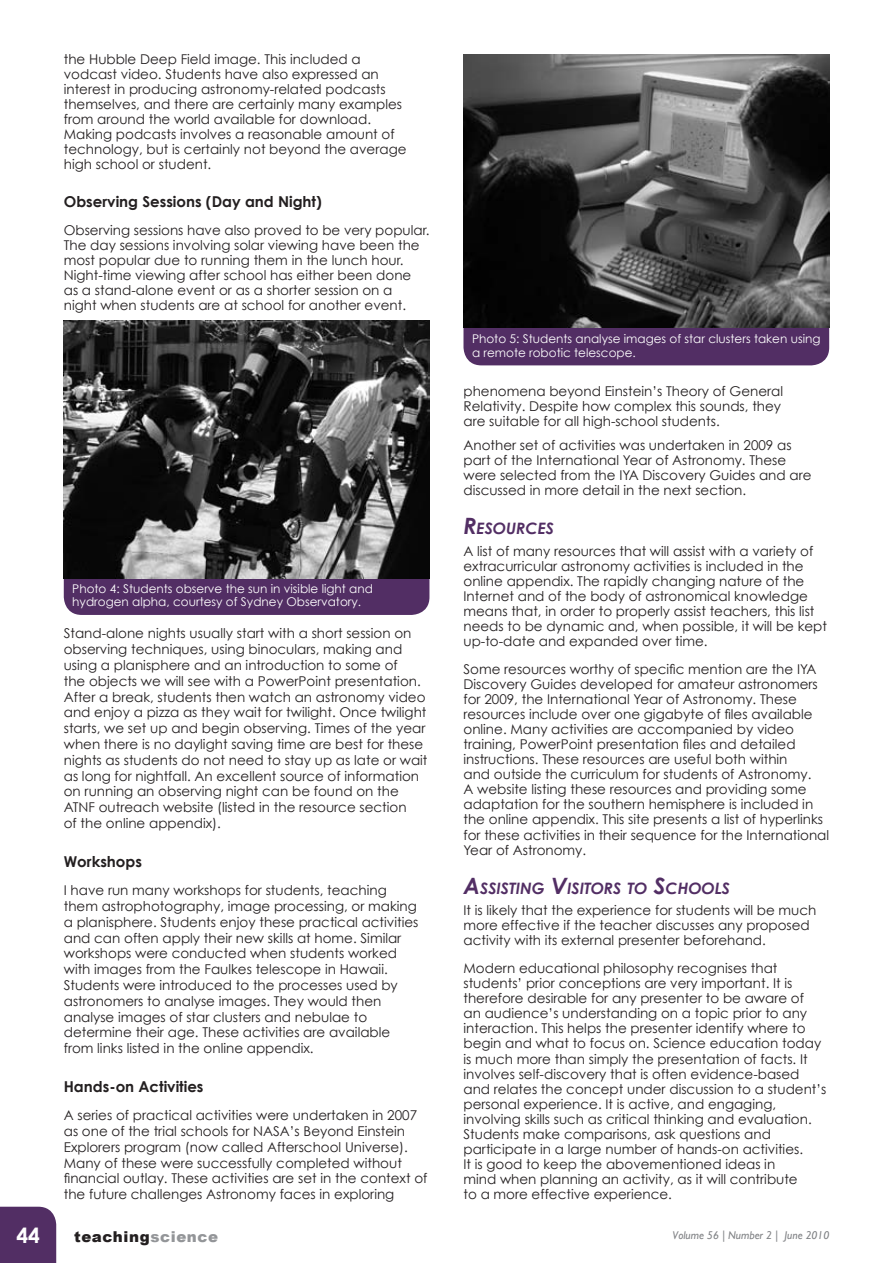
<style>
.page{position:relative;width:893px;height:1263px;background:#fff}
.page>*{position:absolute;margin:0;border:0;box-sizing:border-box;transform-origin:0 0}
.t1{font:700 21px "Century Gothic";color:#fff}
.Sub_Heading{font:italic 700 15.75px "Century Gothic";color:#522e64}
.Sub_Sub_Heading{font:700 15px "Century Gothic";color:#231f20}
.t2{font:900 15px "Arial";letter-spacing:.04em;color:#231f20}
.Body{font:13.5px/15px "Century Gothic";color:#231f20}
.t3{font:12px/13.5px "Century Gothic";color:#fff}
.t4{font:italic 11.25px "Gill Sans";color:#808285}
.s1{font-size:22.5px}
.s2{color:#939598}
</style>
<div class="page">
<div style="left:0;top:1207px;width:56px;height:56px;background:#522e64"></div>
<div style="left:463px;top:304px;width:366px;height:61px;background:#522e64;border-radius:18px"></div>
<div style="left:64px;top:554px;width:365px;height:61px;background:#522e64;border-radius:18px"></div>
<img style="left:463px;top:54px;width:366px;height:274px">
<img style="left:64px;top:320px;width:365px;height:258px">
<p class="Body" style="left:64px;top:52px;width:344px">the Hubble Deep Field image. This included a vodcast video. Students have also expressed an interest in producing astronomy-related podcasts themselves, and there are certainly many examples from around the world available for download.<br>Making podcasts involves a reasonable amount of technology, but is certainly not beyond the average high school or student.</p>
<p class="Sub_Sub_Heading" style="left:64px;top:192px;width:259px">Observing Sessions (Day and Night)</p>
<p class="Body" style="left:64px;top:222px;width:367px">Observing sessions have also proved to be very popular.<br>The day sessions involving solar viewing have been the most popular due to running them in the lunch hour.<br>Night-time viewing after school has either been done<br>as a stand-alone event or as a shorter session on a<br>night when students are at school for another event.</p>
<p class="t3" style="left:72px;top:582px;width:302px">Photo 4: Students observe the sun in visible light and hydrogen alpha, courtesy of Sydney Observatory.</p>
<p class="Body" style="left:64px;top:625px;width:365px;line-height:15.8px">Stand-alone nights usually start with a short session on observing techniques, using binoculars, making and using a planisphere and an introduction to some of<br>the objects we will see with a PowerPoint presentation.<br>After a break, students then watch an astronomy video and enjoy a pizza as they wait for twilight. Once twilight starts, we set up and begin observing. Times of the year when there is no daylight saving time are best for these nights as students do not need to stay up as late or wait as long for nightfall. An excellent source of information on running an observing night can be found on the ATNF outreach website (listed in the resource section<br>of the online appendix).</p>
<p class="Sub_Sub_Heading" style="left:64px;top:852px;width:80px">Workshops</p>
<p class="Body" style="left:64px;top:882px;width:356px;line-height:15.8px">I have run many workshops for students, teaching them astrophotography, image processing, or making a planisphere. Students enjoy these practical activities and can often apply their new skills at home. Similar workshops were conducted when students worked with images from the Faulkes telescope in Hawaii.<br>Students were introduced to the processes used by astronomers to analyse images. They would then analyse images of star clusters and nebulae to determine their age. These activities are available from links listed in the online appendix.</p>
<p class="Sub_Sub_Heading" style="left:64px;top:1077px;width:141px">Hands-on Activities</p>
<p class="Body" style="left:64px;top:1107px;width:365px;line-height:15.8px">A series of practical activities were undertaken in 2007 as one of the trial schools for NASA’s Beyond Einstein Explorers program (now called Afterschool Universe).<br>Many of these were successfully completed without financial outlay. These activities are set in the context of the future challenges Astronomy faces in exploring</p>
<p class="t3" style="left:472px;top:332px;width:350px">Photo 5: Students analyse images of star clusters taken using a remote robotic telescope.</p>
<p class="Body" style="left:463px;top:383px;width:321px">phenomena beyond Einstein’s Theory of General<br>Relativity. Despite how complex this sounds, they are suitable for all high-school students.</p>
<p class="Body" style="left:463px;top:437px;width:349px">Another set of activities was undertaken in 2009 as part of the International Year of Astronomy. These were selected from the IYA Discovery Guides and are discussed in more detail in the next section.</p>
<p class="Sub_Heading" style="left:463px;top:518px;width:92px"><span class="s1">R</span>ESOURCES</p>
<p class="Body" style="left:463px;top:543px;width:365px">A list of many resources that will assist with a variety of extracurricular astronomy activities is included in the online appendix. The rapidly changing nature of the Internet and of the body of astronomical knowledge means that, in order to properly assist teachers, this list needs to be dynamic and, when possible, it will be kept up-to-date and expanded over time.</p>
<p class="Body" style="left:463px;top:661px;width:367px">Some resources worthy of specific mention are the IYA Discovery Guides developed for amateur astronomers for 2009, the International Year of Astronomy. These resources include over one gigabyte of files available online. Many activities are accompanied by video training, PowerPoint presentation files and detailed instructions. These resources are useful both within<br>and outside the curriculum for students of Astronomy.<br>A website listing these resources and providing some adaptation for the southern hemisphere is included in the online appendix. This site presents a list of hyperlinks for these activities in their sequence for the International Year of Astronomy.</p>
<p class="Sub_Heading" style="left:463px;top:878px;width:268px"><span class="s1">A</span>SSISTING <span class="s1">V</span>ISITORS TO <span class="s1">S</span>CHOOLS</p>
<p class="Body" style="left:463px;top:902px;width:354px">It is likely that the experience for students will be much more effective if the teacher discusses any proposed activity with its external presenter beforehand.</p>
<p class="Body" style="left:463px;top:960px;width:364px">Modern educational philosophy recognises that students’ prior conceptions are very important. It is therefore desirable for any presenter to be aware of<br>an audience’s understanding on a topic prior to any interaction. This helps the presenter identify where to begin and what to focus on. Science education today is much more than simply the presentation of facts. It involves self-discovery that is often evidence-based and relates the concept under discussion to a student’s personal experience. It is active, and engaging, involving skills such as critical thinking and evaluation.<br>Students make comparisons, ask questions and participate in a large number of hands-on activities.<br>It is good to keep the abovementioned ideas in<br>mind when planning an activity, as it will contribute<br>to a more effective experience.</p>
<h1 class="t1" style="left:16px;top:1222px;width:25px">44</h1>
<p class="t2" style="left:74px;top:1225px;width:146px">teaching<span class="s2">science</span></p>
<p class="t4" style="left:673px;top:1228px;width:158px">Volume 56 | Number 2 | June 2010</p>
</div>
